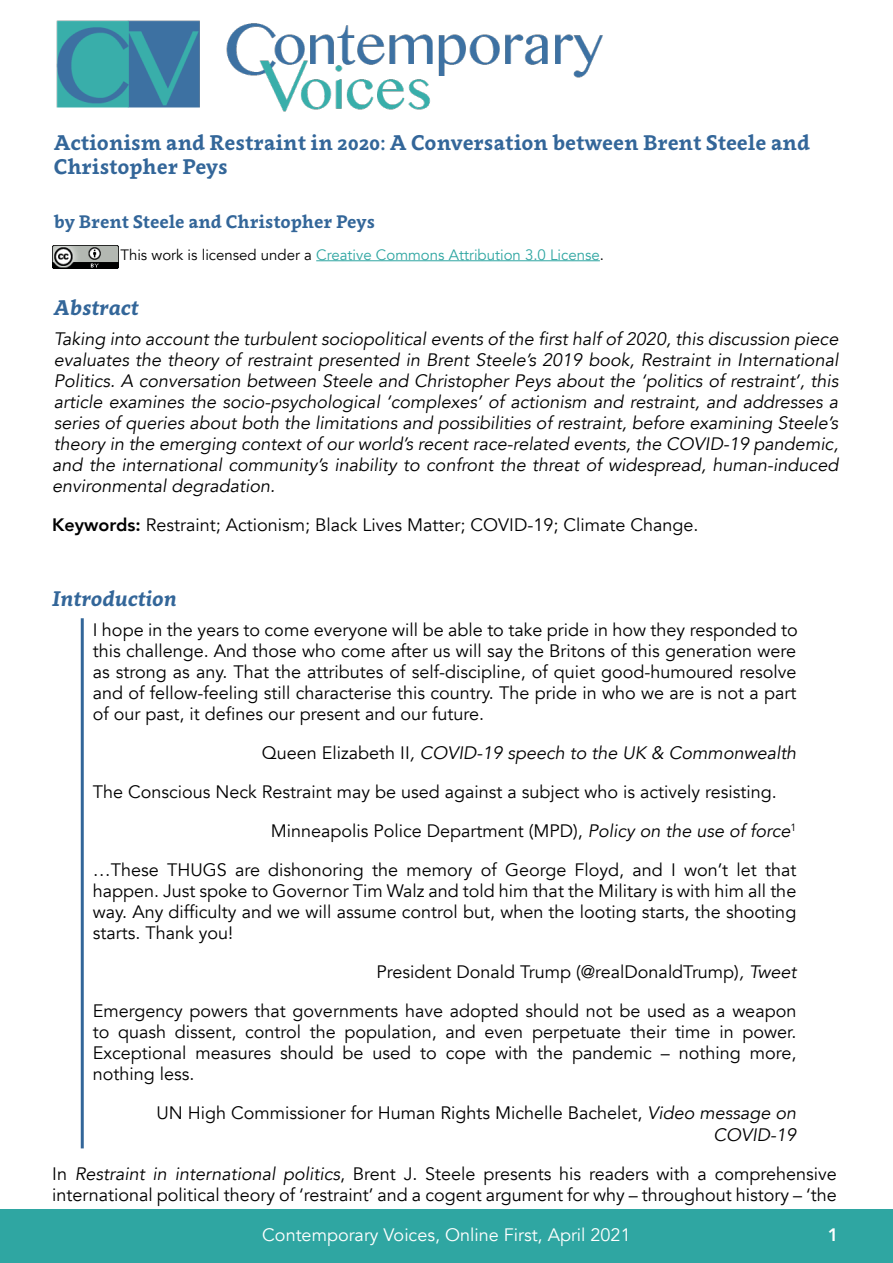
<style>
.page{position:relative;width:893px;height:1263px;background:#fff}
.page>*{position:absolute;margin:0;border:0;box-sizing:border-box;transform-origin:0 0}
.Title__leading{font:700 21px/24px "Clavo";color:#369}
.Heading__BI{font:italic 700 21px "Clavo";color:#369}
.Quotation{font:18px/21px "Avenir";color:#000;text-align:justify}
.Abstract{font:italic 18px/21px "Avenir";color:#000;text-align:justify}
.Body{font:18px/21px "Avenir";color:#000}
.Keywords{font:18px "Avenir";color:#000}
.Quotation-2{font:italic 18px "Avenir";color:#000}
.t1{font:18px "Avenir";color:#fff}
.Author{font:700 18px "Clavo";color:#369}
.t2{font:800 18px "Avenir";color:#fff}
.Creative_Commons{font:15px "Avenir";color:#2fa6a2}
.s1{color:#000}
.s2{font-weight:800}
.s3{font-style:normal}
.s4{font-style:italic}
</style>
<div class="page">
<img style="left:52px;top:246px;width:66px;height:23px">
<hr style="left:316px;top:260px;width:284px;height:1px;background:#2fa6a2">
<div style="left:0;top:1210px;width:893px;height:53px;background:#2fa6a2"></div>
<img style="left:56px;top:21px;width:547px;height:91px">
<hr style="left:81px;top:618px;width:3px;height:530px;background:#369">
<p class="Title__leading" style="left:54px;top:129px;width:758px">Actionism and Restraint in 2020: A Conversation between Brent Steele and<br>Christopher Peys</p>
<p class="Author" style="left:54px;top:208px;width:323px">by Brent Steele and Christopher Peys</p>
<p class="Creative_Commons" style="left:120px;top:246px;width:485px"><span class="s1">This work is licensed under a</span> Creative Commons Attribution 3.0 License<span class="s1">.</span></p>
<p class="Heading__BI" style="left:54px;top:292px;width:87px">Abstract</p>
<p class="Abstract" style="left:52px;top:328px;width:788px">Taking into account the turbulent sociopolitical events of the first half of 2020, this discussion piece evaluates the theory of restraint presented in Brent Steele’s 2019 book, Restraint in International Politics. A conversation between Steele and Christopher Peys about the ‘politics of restraint’, this article examines the socio-psychological ‘complexes’ of actionism and restraint, and addresses a series of queries about both the limitations and possibilities of restraint, before examining Steele’s theory in the emerging context of our world’s recent race-related events, the COVID-19 pandemic, and the international community’s inability to confront the threat of widespread, human-induced environmental degradation.</p>
<p class="Keywords" style="left:52px;top:514px;width:648px"><span class="s2">Keywords:</span> Restraint; Actionism; Black Lives Matter; COVID-19; Climate Change.</p>
<p class="Heading__BI" style="left:52px;top:584px;width:126px">Introduction</p>
<p class="Quotation" style="left:93px;top:620px;width:707px">I hope in the years to come everyone will be able to take pride in how they responded to this challenge. And those who come after us will say the Britons of this generation were as strong as any. That the attributes of self-discipline, of quiet good-humoured resolve and of fellow-feeling still characterise this country. The pride in who we are is not a part of our past, it defines our present and our future.</p>
<p class="Quotation-2" style="left:262px;top:742px;width:536px"><span class="s3">Queen Elizabeth II</span>, COVID-19 speech to the UK &amp; Commonwealth</p>
<p class="Quotation" style="left:93px;top:782px;width:686px">The Conscious Neck Restraint may be used against a subject who is actively resisting.</p>
<p class="Quotation" style="left:271px;top:821px;width:527px">Minneapolis Police Department (MPD), <span class="s4">Policy on the use of force</span><sup>1</sup></p>
<p class="Quotation" style="left:93px;top:860px;width:705px">…These THUGS are dishonoring the memory of George Floyd, and I won’t let that happen. Just spoke to Governor Tim Walz and told him that the Military is with him all the way. Any difficulty and we will assume control but, when the looting starts, the shooting starts. Thank you!</p>
<p class="Quotation" style="left:377px;top:962px;width:421px">President Donald Trump (@realDonaldTrump)<span class="s4">, Tweet</span></p>
<p class="Quotation" style="left:93px;top:1001px;width:705px">Emergency powers that governments have adopted should not be used as a weapon to quash dissent, control the population, and even perpetuate their time in power.<br>Exceptional measures should be used to cope with the pandemic – nothing more, nothing less.</p>
<p class="Quotation" style="left:156px;top:1103px;width:641px;line-height:21.6px;text-align:right">UN High Commissioner for Human Rights Michelle Bachelet, <span class="s4">Video message on<br>COVID-19</span></p>
<p class="Body" style="left:52px;top:1163px;width:786px">In <span class="s4">Restraint in international politics</span>, Brent J. Steele presents his readers with a comprehensive international political theory of ‘restraint’ and a cogent argument for why – throughout history – ‘the</p>
<p class="t1" style="left:262px;top:1223px;width:370px">Contemporary Voices, Online First, April 2021</p>
<p class="t2" style="left:828px;top:1220px;width:12px">1</p>
</div>
